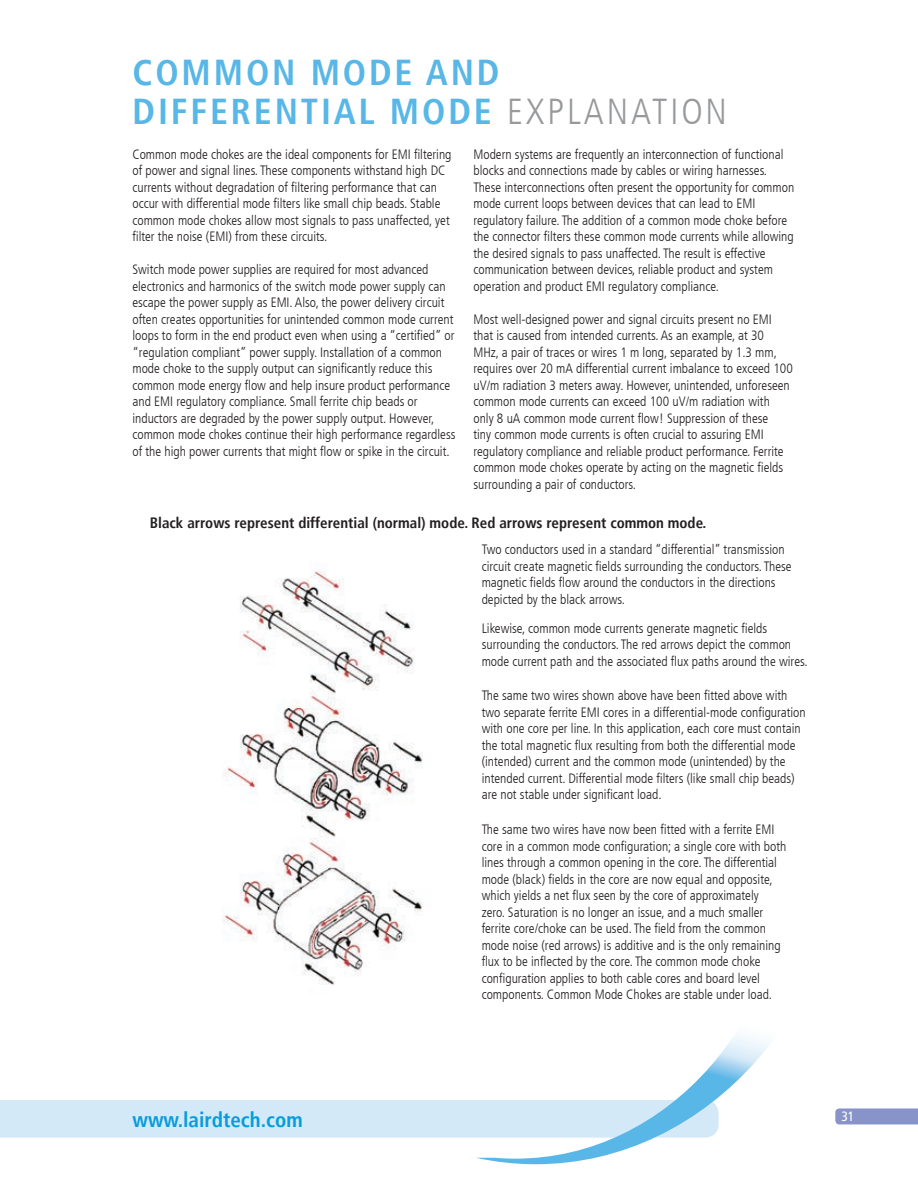
<style>
.page{position:relative;width:918px;height:1188px;background:#fff}
.page>*{position:absolute;margin:0;border:0;box-sizing:border-box;transform-origin:0 0}
.t1{font:700 condensed 36px/39px "Frutiger LT";letter-spacing:.08em;color:#58b7e7}
.t2{font:700 condensed 21px "Frutiger LT";color:#069ddc}
.t3{font:700 condensed 15px "Frutiger LT";color:#231f20}
.t4{font:300 condensed 13.5px/16.5px "Frutiger LT";color:#231f20}
.t5{font:condensed 13.5px "Frutiger LT";color:#fff}
.s1{font-weight:300;color:#97999c}
</style>
<div class="page">
<svg style="left:849px;top:1108px;width:69px;height:16px"></svg>
<div style="left:0;top:1100px;width:355px;height:38px;background:#d4e9f7"></div>
<svg style="left:355px;top:1034px;width:494px;height:130px"></svg>
<img style="left:222px;top:563px;width:201px;height:422px">
<p class="t1" style="left:132px;top:53px;width:596px">COMMON MODE AND<br>DIFFERENTIAL MODE <span class="s1">EXPLANATION</span></p>
<p class="t4" style="left:132px;top:146px;width:321px">Common mode chokes are the ideal components for EMI filtering of power and signal lines. These components withstand high DC currents without degradation of filtering performance that can occur with differential mode filters like small chip beads. Stable common mode chokes allow most signals to pass unaffected, yet filter the noise (EMI) from these circuits.</p>
<p class="t4" style="left:132px;top:262px;width:325px">Switch mode power supplies are required for most advanced electronics and harmonics of the switch mode power supply can escape the power supply as EMI. Also, the power delivery circuit often creates opportunities for unintended common mode current loops to form in the end product even when using a “certified” or “regulation compliant” power supply. Installation of a common mode choke to the supply output can significantly reduce this common mode energy flow and help insure product performance and EMI regulatory compliance. Small ferrite chip beads or inductors are degraded by the power supply output. However, common mode chokes continue their high performance regardless of the high power currents that might flow or spike in the circuit.</p>
<p class="t4" style="left:473px;top:146px;width:322px">Modern systems are frequently an interconnection of functional blocks and connections made by cables or wiring harnesses.<br>These interconnections often present the opportunity for common mode current loops between devices that can lead to EMI regulatory failure. The addition of a common mode choke before the connector filters these common mode currents while allowing the desired signals to pass unaffected. The result is effective communication between devices, reliable product and system operation and product EMI regulatory compliance.</p>
<p class="t4" style="left:473px;top:311px;width:321px">Most well-designed power and signal circuits present no EMI that is caused from intended currents. As an example, at 30<br>MHz, a pair of traces or wires 1 m long, separated by 1.3 mm, requires over 20 mA differential current imbalance to exceed 100 uV/m radiation 3 meters away. However, unintended, unforeseen common mode currents can exceed 100 uV/m radiation with only 8 uA common mode current flow! Suppression of these<br>tiny common mode currents is often crucial to assuring EMI regulatory compliance and reliable product performance. Ferrite common mode chokes operate by acting on the magnetic fields surrounding a pair of conductors.</p>
<p class="t3" style="left:150px;top:514px;width:558px">Black arrows represent differential (normal) mode. Red arrows represent common mode.</p>
<p class="t4" style="left:482px;top:541px;width:312px">Two conductors used in a standard “differential” transmission circuit create magnetic fields surrounding the conductors. These magnetic fields flow around the conductors in the directions depicted by the black arrows.</p>
<p class="t4" style="left:482px;top:620px;width:327px">Likewise, common mode currents generate magnetic fields surrounding the conductors. The red arrows depict the common mode current path and the associated flux paths around the wires.</p>
<p class="t4" style="left:482px;top:688px;width:326px">The same two wires shown above have been fitted above with two separate ferrite EMI cores in a differential-mode configuration with one core per line. In this application, each core must contain the total magnetic flux resulting from both the differential mode (intended) current and the common mode (unintended) by the intended current. Differential mode filters (like small chip beads) are not stable under significant load.</p>
<p class="t4" style="left:482px;top:822px;width:306px">The same two wires have now been fitted with a ferrite EMI core in a common mode configuration; a single core with both lines through a common opening in the core. The differential mode (black) fields in the core are now equal and opposite, which yields a net flux seen by the core of approximately<br>zero. Saturation is no longer an issue, and a much smaller ferrite core/choke can be used. The field from the common mode noise (red arrows) is additive and is the only remaining flux to be inflected by the core. The common mode choke configuration applies to both cable cores and board level components. Common Mode Chokes are stable under load.</p>
<h2 class="t2" style="left:132px;top:1107px;width:172px">www.lairdtech.com</h2>
<p class="t5" style="left:842px;top:1108px;width:14px">31</p>
</div>
